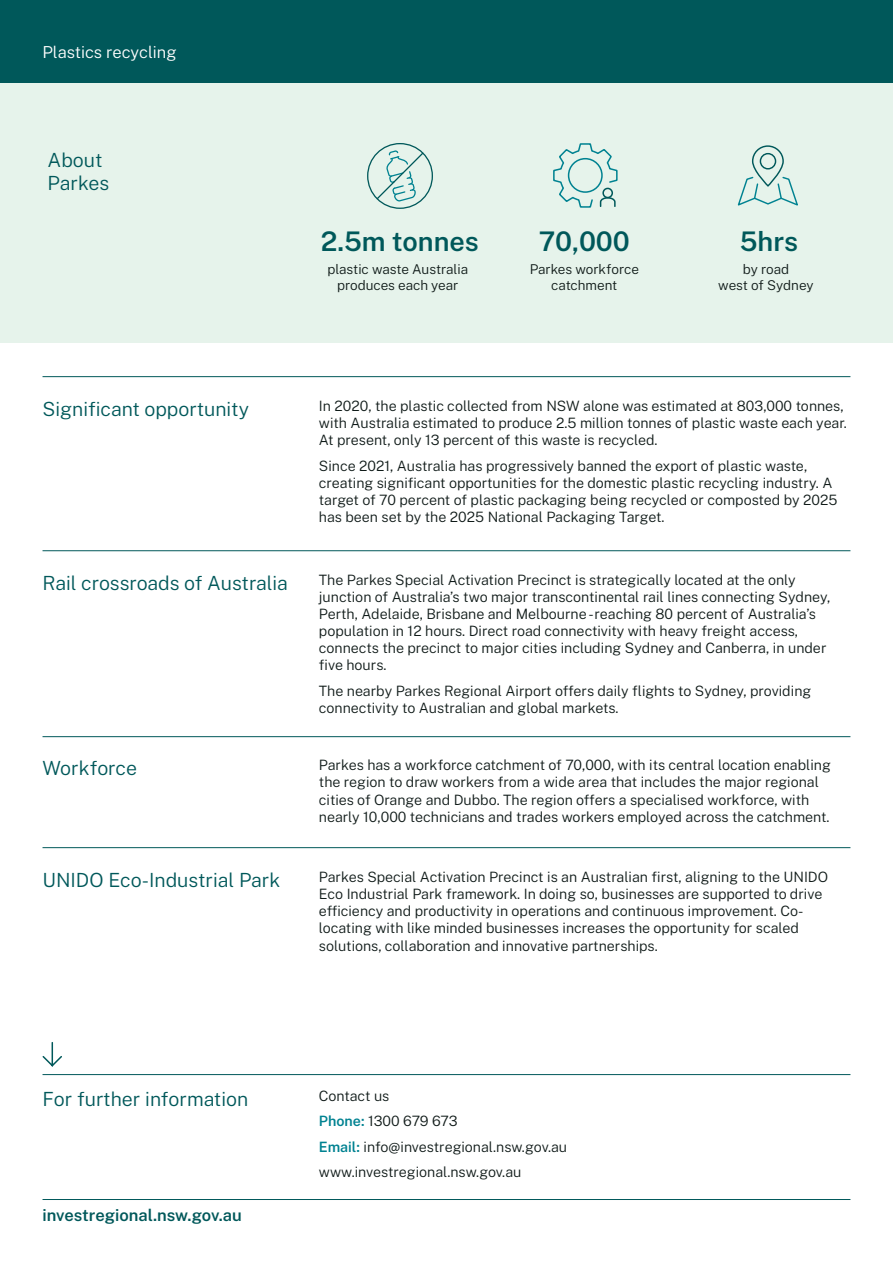
<style>
.page{position:relative;width:893px;height:1263px;background:#fff}
.page>*{position:absolute;margin:0;border:0;box-sizing:border-box;transform-origin:0 0}
.Infographic_large_Semibold{font:600 27px "Public Sans";color:#00585a}
.Heading_1{font:300 19.5px/22.5px "Public Sans";color:#00585a}
.Footer_website{font:600 16.5px "Public Sans";color:#00585a}
.t1{font:300 16.5px "Public Sans";letter-spacing:-.005em;color:#fff}
.Body{font:300 14.25px/17.1px "Public Sans";color:#0f1a18}
.Infographic_small_copy{font:300 13.5px/16.2px "Public Sans";letter-spacing:-.005em;color:#0f1a18;text-align:center}
.s1{font-weight:600;color:#008291}
</style>
<div class="page">
<div style="left:0;top:83px;width:893px;height:259px;background:#e6f3eb"></div>
<div style="left:0;top:0;width:893px;height:83px;background:#00585a"></div>
<hr style="left:43px;top:1199px;width:807px;height:1px;background:#00585a">
<svg style="left:42px;top:1042px;width:20px;height:25px"></svg>
<hr style="left:43px;top:1074px;width:807px;height:1px;background:#00585a">
<div style="left:367px;top:143px;width:66px;height:65px;border:1px solid #00585a;border-radius:50%"></div>
<svg style="left:375px;top:149px;width:50px;height:54px"></svg>
<svg style="left:553px;top:143px;width:65px;height:65px"></svg>
<div style="left:760px;top:153px;width:16px;height:16px;border:1px solid #00585a;border-radius:50%"></div>
<div style="left:752px;top:145px;width:32px;height:42px;border:1px solid #00585a;border-radius:15px"></div>
<svg style="left:737px;top:176px;width:61px;height:30px"></svg>
<hr style="left:43px;top:376px;width:807px;height:1px;background:#00585a">
<hr style="left:43px;top:550px;width:807px;height:1px;background:#00585a">
<hr style="left:43px;top:736px;width:807px;height:1px;background:#00585a">
<hr style="left:43px;top:847px;width:807px;height:1px;background:#00585a">
<p class="t1" style="left:43px;top:41px;width:136px">Plastics recycling</p>
<h1 class="Heading_1" style="left:48px;top:148px;width:63px">About<br>Parkes</h1>
<p class="Infographic_large_Semibold" style="left:321px;top:223px;width:160px">2.5m tonnes</p>
<p class="Infographic_small_copy" style="left:327px;top:261px;width:142px">plastic waste Australia produces each year</p>
<p class="Infographic_large_Semibold" style="left:539px;top:223px;width:92px">70,000</p>
<p class="Infographic_small_copy" style="left:530px;top:261px;width:111px">Parkes workforce catchment</p>
<p class="Infographic_large_Semibold" style="left:740px;top:223px;width:60px">5hrs</p>
<p class="Infographic_small_copy" style="left:718px;top:261px;width:97px">by road<br>west of Sydney</p>
<h1 class="Heading_1" style="left:43px;top:397px;width:208px">Significant opportunity</h1>
<h2 class="Body" style="left:319px;top:397px;width:529px">In 2020, the plastic collected from NSW alone was estimated at 803,000 tonnes, with Australia estimated to produce 2.5 million tonnes of plastic waste each year.<br>At present, only 13 percent of this waste is recycled.</h2>
<h2 class="Body" style="left:319px;top:457px;width:520px">Since 2021, Australia has progressively banned the export of plastic waste, creating significant opportunities for the domestic plastic recycling industry. A target of 70 percent of plastic packaging being recycled or composted by 2025 has been set by the 2025 National Packaging Target.</h2>
<h1 class="Heading_1" style="left:43px;top:571px;width:247px">Rail crossroads of Australia</h1>
<h2 class="Body" style="left:319px;top:570px;width:513px">The Parkes Special Activation Precinct is strategically located at the only junction of Australia’s two major transcontinental rail lines connecting Sydney, Perth, Adelaide, Brisbane and Melbourne -reaching 80 percent of Australia’s population in 12 hours. Direct road connectivity with heavy freight access, connects the precinct to major cities including Sydney and Canberra, in under five hours.</h2>
<h2 class="Body" style="left:319px;top:682px;width:494px">The nearby Parkes Regional Airport offers daily flights to Sydney, providing connectivity to Australian and global markets.</h2>
<h1 class="Heading_1" style="left:43px;top:756px;width:96px">Workforce</h1>
<h2 class="Body" style="left:319px;top:756px;width:513px">Parkes has a workforce catchment of 70,000, with its central location enabling the region to draw workers from a wide area that includes the major regional cities of Orange and Dubbo. The region offers a specialised workforce, with nearly 10,000 technicians and trades workers employed across the catchment.</h2>
<h1 class="Heading_1" style="left:43px;top:868px;width:239px">UNIDO Eco-Industrial Park</h1>
<h2 class="Body" style="left:319px;top:868px;width:511px">Parkes Special Activation Precinct is an Australian first, aligning to the UNIDO Eco Industrial Park framework. In doing so, businesses are supported to drive efficiency and productivity in operations and continuous improvement. Co&shy;locating with like minded businesses increases the opportunity for scaled solutions, collaboration and innovative partnerships.</h2>
<h1 class="Heading_1" style="left:43px;top:1087px;width:207px">For further information</h1>
<h2 class="Body" style="left:319px;top:1086px;width:72px">Contact us</h2>
<h2 class="Body" style="left:319px;top:1112px;width:140px"><span class="s1">Phone:</span> 1300 679 673</h2>
<h2 class="Body" style="left:319px;top:1138px;width:250px"><span class="s1">Email:</span> info@investregional.nsw.gov.au</h2>
<h2 class="Body" style="left:319px;top:1163px;width:204px">www.investregional.nsw.gov.au</h2>
<p class="Footer_website" style="left:43px;top:1204px;width:201px">investregional.nsw.gov.au</p>
</div>
